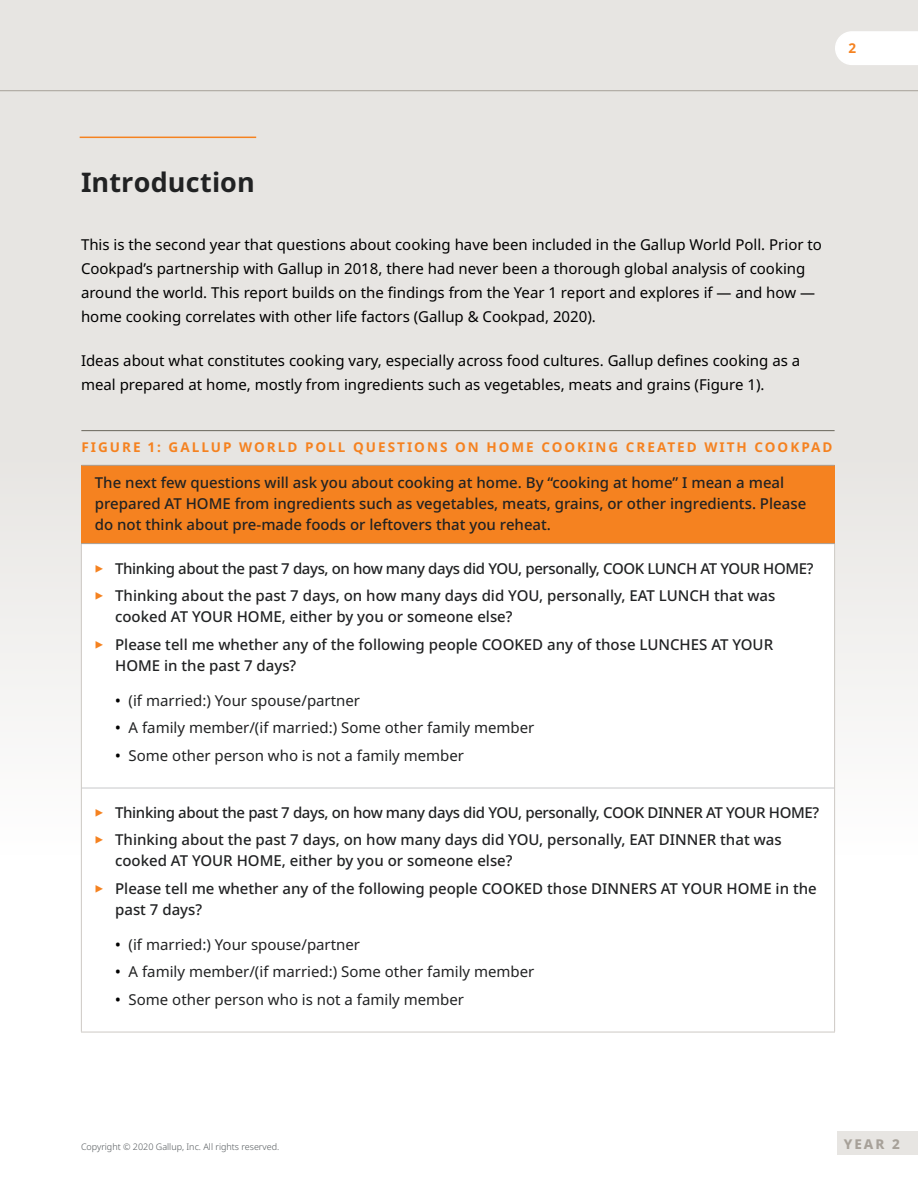
<style>
.page{position:relative;width:918px;height:1188px;background:#fff}
.page>*{position:absolute;margin:0;border:0;box-sizing:border-box;transform-origin:0 0}
.section_header{font:700 27px "Noto Sans";letter-spacing:.005em;color:#212223}
.body_bold{font:500 15px/21px "Noto Sans";color:#212223}
.IntroductionPage{font:15px/24px "Noto Sans";color:#000}
.t1{font:15px "Noto Sans";color:#212223}
.body_bold-2{font:500 15px "Noto Sans";letter-spacing:-.025em;color:#212223}
.subhead_cap_bold{font:700 13.5px "Noto Sans";letter-spacing:.15em;color:#f58220}
.t2{font:800 13.5px "Noto Sans";color:#a7a199}
.t3{font:300 9px "Noto Sans";color:#52575a}
.s1{font-family:"Aktiv Grotesk";font-weight:300;color:#f58220}
.s2{font-weight:500;color:#000}
</style>
<div class="page">
<div style="left:0;top:0;width:918px;height:855px;background:#e7e5e2"></div>
<hr style="left:0;top:90px;width:918px;height:1px;background:#a7a199">
<div style="left:835px;top:31px;width:83px;height:34px;background:#fff"></div>
<div style="left:81px;top:465px;width:754px;height:79px;background:#f58220"></div>
<div style="left:82px;top:544px;width:752px;height:488px;background:#fff"></div>
<hr style="left:81px;top:465px;width:754px;height:1px;background:#a7a199">
<hr style="left:81px;top:543px;width:754px;height:1px;background:#a7a199">
<hr style="left:81px;top:788px;width:1px;height:244px;background:#cdc9c4">
<hr style="left:834px;top:788px;width:1px;height:244px;background:#cdc9c4">
<hr style="left:81px;top:1032px;width:754px;height:1px;background:#cdc9c4">
<hr style="left:81px;top:544px;width:1px;height:244px;background:#cdc9c4">
<hr style="left:834px;top:544px;width:1px;height:244px;background:#cdc9c4">
<hr style="left:82px;top:788px;width:752px;height:1px;background:#c7c8ca">
<hr style="left:81px;top:430px;width:754px;height:1px;background:#69655a">
<hr style="left:80px;top:137px;width:176px;height:1px;background:#f58220">
<div style="left:837px;top:1132px;width:81px;height:23px;background:#e7e5e2"></div>
<p class="subhead_cap_bold" style="left:848px;top:39px;width:9px">2</p>
<h2 class="section_header" style="left:81px;top:163px;width:175px">Introduction</h2>
<p class="IntroductionPage" style="left:81px;top:232px;width:743px">This is the second year that questions about cooking have been included in the Gallup World Poll. Prior to Cookpad’s partnership with Gallup in 2018, there had never been a thorough global analysis of cooking around the world. This report builds on the findings from the Year 1 report and explores if — and how — home cooking correlates with other life factors (Gallup &amp; Cookpad, 2020).</p>
<p class="IntroductionPage" style="left:81px;top:349px;width:721px">Ideas about what constitutes cooking vary, especially across food cultures. Gallup defines cooking as a meal prepared at home, mostly from ingredients such as vegetables, meats and grains (Figure 1).</p>
<p class="subhead_cap_bold" style="left:81px;top:437px;width:753px">FIGURE 1: GALLUP WORLD POLL QUESTIONS ON HOME COOKING CREATED WITH COOKPAD</p>
<p class="body_bold" style="left:95px;top:473px;width:713px">The next few questions will ask you about cooking at home. By “cooking at home” I mean a meal prepared AT HOME from ingredients such as vegetables, meats, grains, or other ingredients. Please do not think about pre-made foods or leftovers that you reheat.</p>
<p class="body_bold-2" style="left:95px;top:558px;width:720px"><span class="s1">▶</span> Thinking about the past 7 days, on how many days did YOU, personally, COOK LUNCH AT YOUR HOME?</p>
<p class="body_bold" style="left:115px;top:586px;width:662px;text-indent:-20px"><span class="s1">▶</span> Thinking about the past 7 days, on how many days did YOU, personally, EAT LUNCH that was cooked AT YOUR HOME, either by you or someone else?</p>
<p class="body_bold" style="left:115px;top:634px;width:660px;text-indent:-20px"><span class="s1">▶</span> Please tell me whether any of the following people COOKED any of those LUNCHES AT YOUR<br>HOME in the past 7 days?</p>
<p class="t1" style="left:115px;top:690px;width:247px"><span class="s2">•</span> (if married:) Your spouse/partner</p>
<p class="t1" style="left:115px;top:717px;width:421px"><span class="s2">•</span> A family member/(if married:) Some other family member</p>
<p class="t1" style="left:115px;top:745px;width:351px"><span class="s2">•</span> Some other person who is not a family member</p>
<p class="body_bold-2" style="left:95px;top:802px;width:726px"><span class="s1">▶</span> Thinking about the past 7 days, on how many days did YOU, personally, COOK DINNER AT YOUR HOME?</p>
<p class="body_bold" style="left:115px;top:830px;width:668px;text-indent:-20px"><span class="s1">▶</span> Thinking about the past 7 days, on how many days did YOU, personally, EAT DINNER that was cooked AT YOUR HOME, either by you or someone else?</p>
<p class="body_bold" style="left:115px;top:878px;width:703px;text-indent:-20px"><span class="s1">▶</span> Please tell me whether any of the following people COOKED those DINNERS AT YOUR HOME in the past 7 days?</p>
<p class="t1" style="left:115px;top:934px;width:247px"><span class="s2">•</span> (if married:) Your spouse/partner</p>
<p class="t1" style="left:115px;top:961px;width:421px"><span class="s2">•</span> A family member/(if married:) Some other family member</p>
<p class="t1" style="left:115px;top:989px;width:351px"><span class="s2">•</span> Some other person who is not a family member</p>
<p class="t3" style="left:81px;top:1141px;width:200px">Copyright © 2020 Gallup, Inc. All rights reserved.</p>
<p class="t2" style="left:844px;top:1134px;width:58px">YEAR 2</p>
</div>
